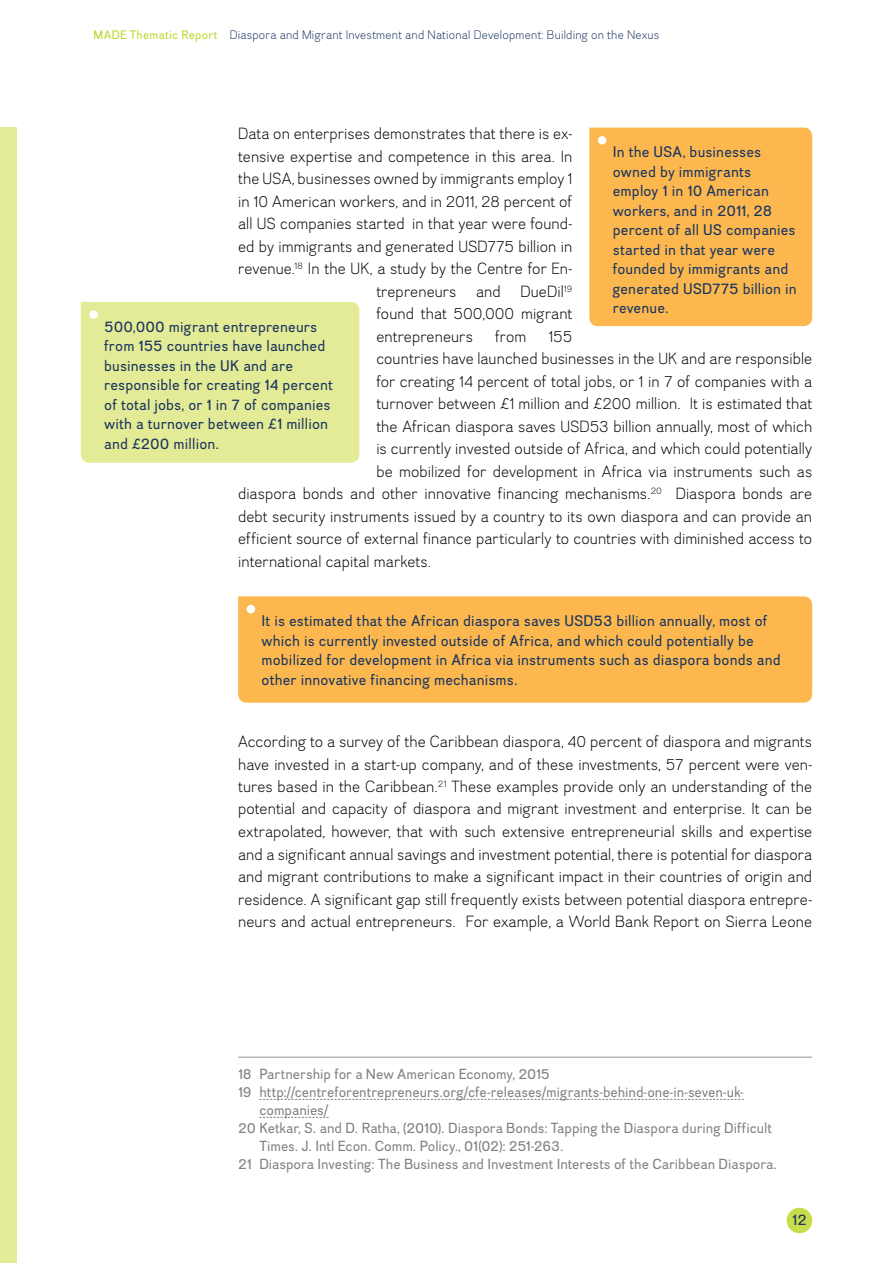
<style>
.page{position:relative;width:893px;height:1263px;background:#fff}
.page>*{position:absolute;margin:0;border:0;box-sizing:border-box;transform-origin:0 0}
.t1{font:15.75px/22.5px "Divulge Lt";letter-spacing:.01em;color:#000;text-align:justify}
.t2{font:15px/19.5px "Divulge Rg";letter-spacing:.01em;color:#193460}
.t3{font:14.25px "Divulge Rg";color:#808285}
.t4{font:12px "Divulge Lt";letter-spacing:.02em;color:#193460}
.s1{font-family:"Divulge Rg";color:#c1d72f}
</style>
<div class="page">
<div style="left:787px;top:1208px;width:25px;height:25px;background:#c9dc49;border-radius:50%"></div>
<div style="left:0;top:128px;width:17px;height:1135px;background:#e4eb96"></div>
<hr style="left:238px;top:1057px;width:574px;height:1px;background:#939598">
<svg style="left:259px;top:1099px;width:485px;height:1px"></svg>
<svg style="left:259px;top:1117px;width:70px;height:1px"></svg>
<div style="left:589px;top:128px;width:223px;height:198px;background:#fcb84f"></div>
<div style="left:598px;top:136px;width:8px;height:9px;background:#fff;border-radius:50%"></div>
<div style="left:81px;top:302px;width:278px;height:161px;background:#e4eb96"></div>
<div style="left:89px;top:310px;width:9px;height:9px;background:#fff;border-radius:50%"></div>
<div style="left:238px;top:596px;width:574px;height:107px;background:#fcb84f"></div>
<div style="left:247px;top:605px;width:8px;height:8px;background:#fff;border-radius:50%"></div>
<p class="t4" style="left:94px;top:27px;width:567px"><span class="s1">MADE Thematic Report</span> Diaspora and Migrant Investment and National Development: Building on the Nexus</p>
<p class="t1" style="left:238px;top:122px;width:336px">Data on enterprises demonstrates that there is ex-</p>
<p class="t1" style="left:238px;top:145px;width:336px">tensive expertise and competence in this area. In</p>
<p class="t1" style="left:238px;top:167px;width:336px">the USA, businesses owned by immigrants employ 1</p>
<p class="t1" style="left:238px;top:190px;width:336px">in 10 American workers, and in 2011, 28 percent of</p>
<p class="t1" style="left:238px;top:212px;width:336px">all US companies started in that year were found-</p>
<p class="t1" style="left:238px;top:235px;width:336px">ed by immigrants and generated USD775 billion in</p>
<p class="t1" style="left:238px;top:257px;width:336px">revenue.<sup>18</sup> In the UK, a study by the Centre for En-</p>
<p class="t1" style="left:376px;top:280px;width:198px">trepreneurs and DueDil<sup>19</sup></p>
<p class="t1" style="left:376px;top:302px;width:197px">found that 500,000 migrant</p>
<p class="t1" style="left:376px;top:325px;width:98px">entrepreneurs</p>
<p class="t1" style="left:495px;top:325px;width:33px">from</p>
<p class="t1" style="left:549px;top:325px;width:25px">155</p>
<p class="t1" style="left:376px;top:347px;width:437px">countries have launched businesses in the UK and are responsible</p>
<p class="t1" style="left:376px;top:370px;width:437px">for creating 14 percent of total jobs, or 1 in 7 of companies with a</p>
<p class="t1" style="left:376px;top:392px;width:437px">turnover between £1 million and £200 million. It is estimated that</p>
<p class="t1" style="left:376px;top:415px;width:437px">the African diaspora saves USD53 billion annually, most of which</p>
<p class="t1" style="left:376px;top:437px;width:437px">is currently invested outside of Africa, and which could potentially</p>
<p class="t1" style="left:376px;top:460px;width:437px">be mobilized for development in Africa via instruments such as</p>
<p class="t1" style="left:238px;top:482px;width:576px">diaspora bonds and other innovative financing mechanisms.<sup>20</sup> Diaspora bonds are</p>
<p class="t1" style="left:238px;top:505px;width:575px">debt security instruments issued by a country to its own diaspora and can provide an</p>
<p class="t1" style="left:238px;top:527px;width:576px">efficient source of external finance particularly to countries with diminished access to</p>
<p class="t1" style="left:238px;top:550px;width:195px">international capital markets.</p>
<p class="t2" style="left:613px;top:142px;width:185px">In the USA, businesses owned by immigrants employ 1 in 10 American workers, and in 2011, 28 percent of all US companies started in that year were founded by immigrants and generated USD775 billion in revenue.</p>
<p class="t2" style="left:104px;top:316px;width:230px">500,000 migrant entrepreneurs from 155 countries have launched businesses in the UK and are responsible for creating 14 percent of total jobs, or 1 in 7 of companies with a turnover between £1 million and £200 million.</p>
<p class="t2" style="left:261px;top:611px;width:521px">It is estimated that the African diaspora saves USD53 billion annually, most of which is currently invested outside of Africa, and which could potentially be mobilized for development in Africa via instruments such as diaspora bonds and other innovative financing mechanisms.</p>
<p class="t1" style="left:238px;top:730px;width:576px">According to a survey of the Caribbean diaspora, 40 percent of diaspora and migrants have invested in a start-up company, and of these investments, 57 percent were ven&shy;tures based in the Caribbean.<sup>21</sup> These examples provide only an understanding of the potential and capacity of diaspora and migrant investment and enterprise. It can be extrapolated, however, that with such extensive entrepreneurial skills and expertise and a significant annual savings and investment potential, there is potential for diaspora and migrant contributions to make a significant impact in their countries of origin and residence. A significant gap still frequently exists between potential diaspora entrepre&shy;neurs and actual entrepreneurs. For example, a World Bank Report on Sierra Leone</p>
<p class="t3" style="left:238px;top:1065px;width:313px">18 Partnership for a New American Economy, 2015</p>
<p class="t3" style="left:238px;top:1083px;width:507px">19 http://centreforentrepreneurs.org/cfe-releases/migrants-behind-one-in-seven-uk-</p>
<p class="t3" style="left:259px;top:1101px;width:71px">companies/</p>
<p class="t3" style="left:238px;top:1119px;width:535px">20 Ketkar, S. and D. Ratha, (2010). Diaspora Bonds: Tapping the Diaspora during Difficult</p>
<p class="t3" style="left:259px;top:1137px;width:306px">Times. J. Intl Econ. Comm. Policy., 01(02): 251-263.</p>
<p class="t3" style="left:238px;top:1155px;width:540px">21 Diaspora Investing: The Business and Investment Interests of the Caribbean Diaspora.</p>
<p class="t2" style="left:792px;top:1209px;width:16px">12</p>
</div>
